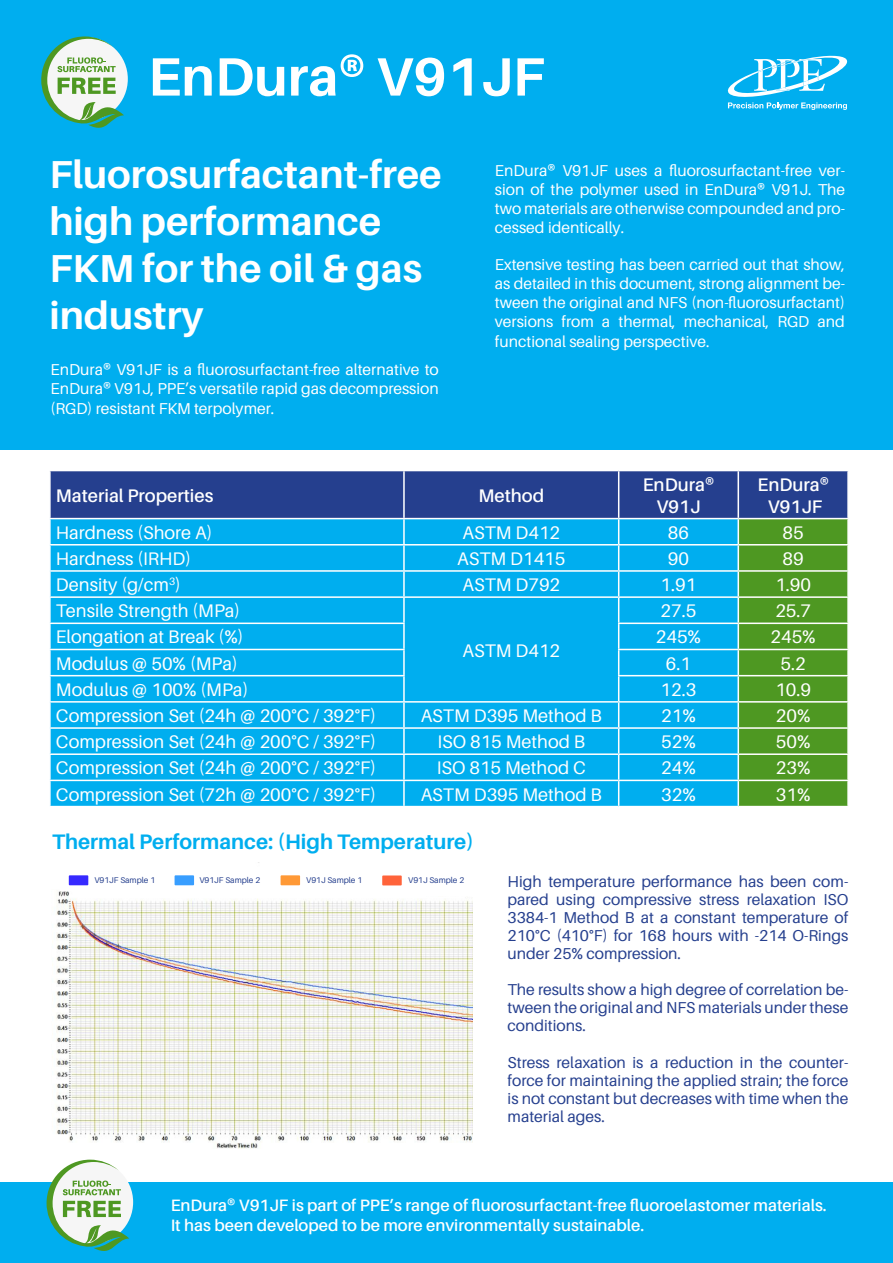
<style>
.page{position:relative;width:893px;height:1263px;background:#fff}
.page>*{position:absolute;margin:0;border:0;box-sizing:border-box;transform-origin:0 0}
.t1{font:700 54px "Aileron";color:#fff}
.t2{font:700 39px/46.8px "Aileron";color:#fff}
.t3{font:700 21px "Aileron";color:#00aeef}
.t4{font:18.15px "Aileron";color:#fff}
.t5{font:600 18.15px "Aileron";color:#fff}
.t6{font:600 16.5px "Aileron";color:#fff}
.t7{font:15.75px/19px "Aileron";color:#fff;text-align:justify}
.t8{font:15.75px/18px "Aileron";color:#253f8e;text-align:justify}
.t9{font:8.4px "Aileron";color:#253f8e}
</style>
<div class="page">
<div style="left:0;top:0;width:893px;height:449px;background:#00aeef"></div>
<svg style="left:50px;top:470px;width:798px;height:336px;background:#1ca0cc"></svg>
<hr style="left:737px;top:703px;width:2px;height:24px;background:#fff">
<hr style="left:737px;top:729px;width:2px;height:24px;background:#fff">
<hr style="left:737px;top:755px;width:2px;height:25px;background:#fff">
<hr style="left:737px;top:781px;width:2px;height:25px;background:#fff">
<hr style="left:738px;top:701px;width:111px;height:2px;background:#fff">
<hr style="left:847px;top:703px;width:2px;height:24px;background:#fff">
<hr style="left:847px;top:729px;width:2px;height:24px;background:#fff">
<hr style="left:847px;top:755px;width:2px;height:25px;background:#fff">
<hr style="left:847px;top:781px;width:2px;height:25px;background:#fff">
<hr style="left:738px;top:727px;width:111px;height:2px;background:#fff">
<hr style="left:738px;top:753px;width:111px;height:2px;background:#fff">
<hr style="left:738px;top:780px;width:111px;height:1px;background:#fff">
<div style="left:0;top:1182px;width:893px;height:81px;background:#00aeef"></div>
<svg style="left:728px;top:56px;width:119px;height:54px"></svg>
<svg style="left:41px;top:36px;width:83px;height:92px"></svg>
<svg style="left:47px;top:1160px;width:82px;height:91px"></svg>
<img style="left:56px;top:891px;width:417px;height:258px">
<img style="left:426px;top:891px;width:47px;height:6px">
<div style="left:175px;top:875px;width:19px;height:10px;background:#389eff"></div>
<div style="left:69px;top:875px;width:19px;height:10px;background:#3629ff"></div>
<div style="left:382px;top:875px;width:20px;height:10px;background:#ff633a"></div>
<div style="left:281px;top:875px;width:19px;height:10px;background:#ff9936"></div>
<p class="t1" style="left:148px;top:47px;width:398px">EnDura® V91JF</p>
<p class="t2" style="left:49px;top:152px;width:394px">Fluorosurfactant-free high performance<br>FKM for the oil &amp; gas industry</p>
<p class="t7" style="left:50px;top:360px;width:390px">EnDura® V91JF is a fluorosurfactant-free alternative to EnDura® V91J, PPE’s versatile rapid gas decompression (RGD) resistant FKM terpolymer.</p>
<p class="t7" style="left:495px;top:161px;width:352px">EnDura® V91JF uses a fluorosurfactant-free ver&shy;sion of the polymer used in EnDura® V91J. The two materials are otherwise compounded and pro&shy;cessed identically.</p>
<p class="t7" style="left:495px;top:256px;width:352px">Extensive testing has been carried out that show, as detailed in this document, strong alignment be&shy;tween the original and NFS (non-fluorosurfactant) versions from a thermal, mechanical, RGD and functional sealing perspective.</p>
<p class="t5" style="left:56px;top:485px;width:159px">Material Properties</p>
<p class="t5" style="left:478px;top:485px;width:67px">Method</p>
<p class="t5" style="left:643px;top:474px;width:73px">EnDura®</p>
<p class="t5" style="left:656px;top:496px;width:46px">V91J</p>
<p class="t5" style="left:757px;top:474px;width:73px">EnDura®</p>
<p class="t5" style="left:768px;top:496px;width:56px">V91JF</p>
<p class="t4" style="left:56px;top:522px;width:158px">Hardness (Shore A)</p>
<p class="t4" style="left:462px;top:522px;width:99px">ASTM D412</p>
<p class="t4" style="left:668px;top:522px;width:23px">86</p>
<p class="t4" style="left:783px;top:522px;width:23px">85</p>
<p class="t4" style="left:56px;top:549px;width:137px">Hardness (IRHD)</p>
<p class="t4" style="left:457px;top:549px;width:110px">ASTM D1415</p>
<p class="t4" style="left:668px;top:549px;width:23px">90</p>
<p class="t4" style="left:783px;top:549px;width:23px">89</p>
<p class="t4" style="left:56px;top:575px;width:126px">Density (g/cm<sup>3</sup>)</p>
<p class="t4" style="left:462px;top:575px;width:99px">ASTM D792</p>
<p class="t4" style="left:661px;top:575px;width:37px">1.91</p>
<p class="t4" style="left:775px;top:575px;width:37px">1.90</p>
<p class="t4" style="left:56px;top:601px;width:186px">Tensile Strength (MPa)</p>
<p class="t4" style="left:462px;top:640px;width:99px">ASTM D412</p>
<p class="t4" style="left:661px;top:601px;width:37px">27.5</p>
<p class="t4" style="left:775px;top:601px;width:37px">25.7</p>
<p class="t4" style="left:56px;top:627px;width:189px">Elongation at Break (%)</p>
<p class="t4" style="left:656px;top:627px;width:47px">245%</p>
<p class="t4" style="left:771px;top:627px;width:47px">245%</p>
<p class="t4" style="left:56px;top:653px;width:183px">Modulus @ 50% (MPa)</p>
<p class="t4" style="left:666px;top:653px;width:27px">6.1</p>
<p class="t4" style="left:781px;top:653px;width:27px">5.2</p>
<p class="t4" style="left:56px;top:679px;width:194px">Modulus @ 100% (MPa)</p>
<p class="t4" style="left:661px;top:679px;width:37px">12.3</p>
<p class="t4" style="left:775px;top:679px;width:37px">10.9</p>
<p class="t4" style="left:56px;top:706px;width:322px">Compression Set (24h @ 200°C / 392°F)</p>
<p class="t4" style="left:421px;top:706px;width:183px">ASTM D395 Method B</p>
<p class="t4" style="left:661px;top:706px;width:36px">21%</p>
<p class="t4" style="left:776px;top:706px;width:36px">20%</p>
<p class="t4" style="left:56px;top:732px;width:322px">Compression Set (24h @ 200°C / 392°F)</p>
<p class="t4" style="left:437px;top:732px;width:150px">ISO 815 Method B</p>
<p class="t4" style="left:661px;top:732px;width:36px">52%</p>
<p class="t4" style="left:776px;top:732px;width:36px">50%</p>
<p class="t4" style="left:56px;top:758px;width:322px">Compression Set (24h @ 200°C / 392°F)</p>
<p class="t4" style="left:437px;top:758px;width:151px">ISO 815 Method C</p>
<p class="t4" style="left:661px;top:758px;width:36px">24%</p>
<p class="t4" style="left:776px;top:758px;width:36px">23%</p>
<p class="t4" style="left:56px;top:784px;width:322px">Compression Set (72h @ 200°C / 392°F)</p>
<p class="t4" style="left:421px;top:784px;width:183px">ASTM D395 Method B</p>
<p class="t4" style="left:661px;top:784px;width:36px">32%</p>
<p class="t4" style="left:776px;top:784px;width:36px">31%</p>
<p class="t3" style="left:52px;top:829px;width:423px">Thermal Performance: (High Temperature)</p>
<p class="t9" style="left:94px;top:875px;width:62px">V91JF Sample 1</p>
<p class="t9" style="left:199px;top:875px;width:62px">V91JF Sample 2</p>
<p class="t9" style="left:306px;top:875px;width:58px">V91J Sample 1</p>
<p class="t9" style="left:408px;top:875px;width:58px">V91J Sample 2</p>
<p class="t8" style="left:508px;top:873px;width:342px">High temperature performance has been com&shy;pared using compressive stress relaxation ISO 3384-1 Method B at a constant temperature of 210°C (410°F) for 168 hours with -214 O-Rings under 25% compression.</p>
<p class="t8" style="left:508px;top:981px;width:342px">The results show a high degree of correlation be&shy;tween the original and NFS materials under these conditions.</p>
<p class="t8" style="left:508px;top:1054px;width:342px">Stress relaxation is a reduction in the counter&shy;force for maintaining the applied strain; the force is not constant but decreases with time when the material ages.</p>
<p class="t6" style="left:171px;top:1196px;width:657px">EnDura® V91JF is part of PPE’s range of fluorosurfactant-free fluoroelastomer materials.</p>
<p class="t6" style="left:171px;top:1216px;width:475px">It has been developed to be more environmentally sustainable.</p>
</div>
